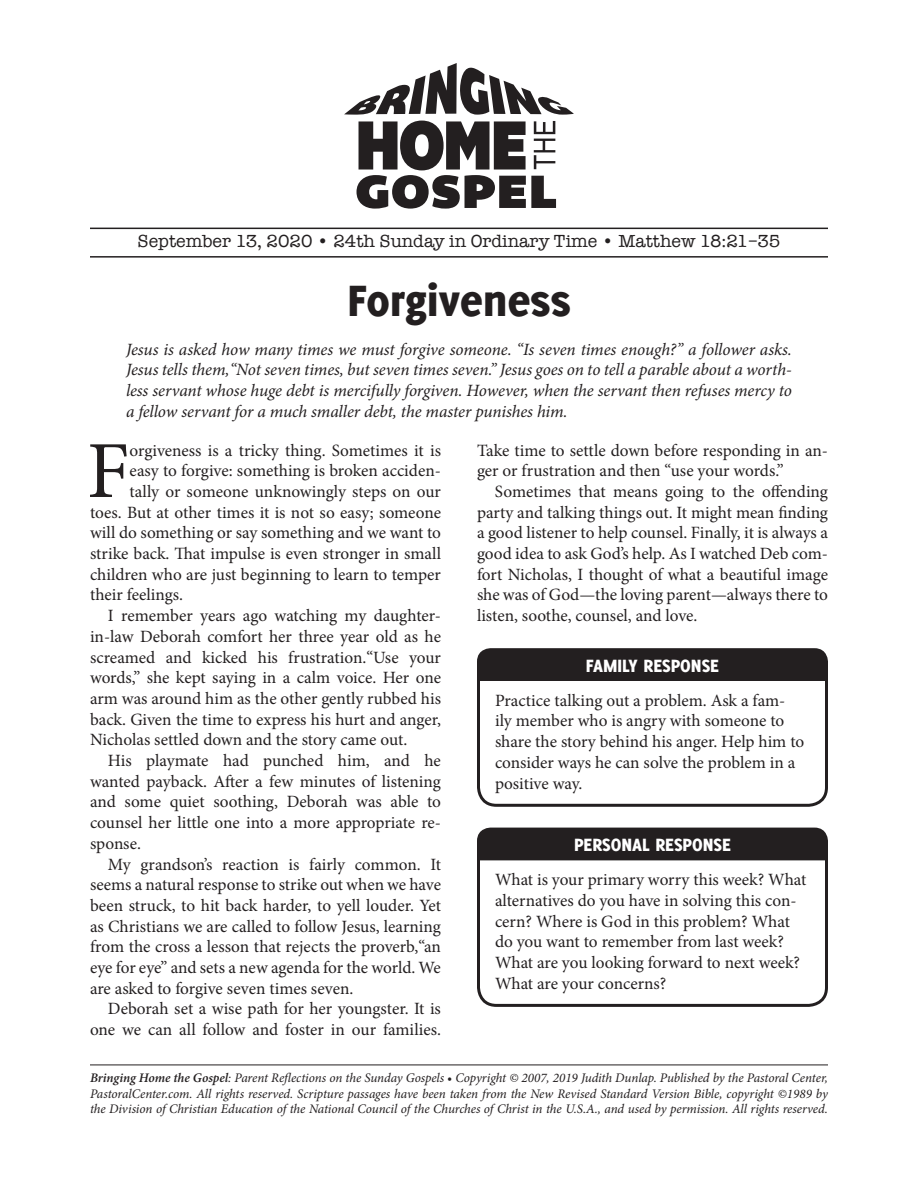
<style>
.page{position:relative;width:918px;height:1188px;background:#fff}
.page>*{position:absolute;margin:0;border:0;box-sizing:border-box;transform-origin:0 0}
.t1{font:81px "Minion Pro";color:#231f20}
.t2{font:800 48px "Delicious";color:#231f20}
.t3{font:800 19.5px "Delicious";color:#fff}
.t4{font:18px "American Typewriter";color:#231f20}
.t5{font:17.25px/20.7px "Minion Pro";letter-spacing:-.005em;color:#231f20}
.t6{font:italic 17.25px/20.7px "Minion Pro";letter-spacing:-.01em;color:#231f20;text-align:justify}
.t7{font:italic 13.2px/15.8px "Minion Pro";letter-spacing:-.005em;color:#231f20;text-align:justify}
.s1{font-weight:600}
</style>
<div class="page">
<hr style="left:90px;top:1065px;width:738px;height:1px;background:#231f20">
<svg style="left:357px;top:121px;width:199px;height:88px"></svg>
<svg style="left:344px;top:63px;width:230px;height:52px"></svg>
<hr style="left:90px;top:228px;width:738px;height:1px;background:#231f20">
<hr style="left:90px;top:256px;width:738px;height:2px;background:#231f20">
<div style="left:477px;top:648px;width:351px;height:27px;background:#231f20"></div>
<svg style="left:477px;top:675px;width:351px;height:132px"></svg>
<div style="left:477px;top:828px;width:351px;height:27px;background:#231f20"></div>
<svg style="left:477px;top:855px;width:351px;height:152px"></svg>
<p class="t4" style="left:138px;top:227px;width:644px">September 13, 2020 • 24th Sunday in Ordinary Time • Matthew 18:21–35</p>
<h2 class="t2" style="left:347px;top:273px;width:225px">Forgiveness</h2>
<p class="t6" style="left:126px;top:339px;width:668px">Jesus is asked how many times we must forgive someone. “Is seven times enough?” a follower asks.<br>Jesus tells them,“Not seven times, but seven times seven.” Jesus goes on to tell a parable about a worth&shy;less servant whose huge debt is mercifully forgiven. However, when the servant then refuses mercy to a fellow servant for a much smaller debt, the master punishes him.</p>
<h1 class="t1" style="left:87px;top:417px;width:44px">F</h1>
<p class="t5" style="left:130px;top:440px;width:313px">orgiveness is a tricky thing. Sometimes it is</p>
<p class="t5" style="left:477px;top:440px;width:353px">Take time to settle down before responding in an&shy;ger or frustration and then “use your words.”</p>
<p class="t5" style="left:477px;top:481px;width:353px;text-align:justify;text-indent:18px">Sometimes that means going to the offending party and talking things out. It might mean finding a good listener to help counsel. Finally, it is always a good idea to ask God’s help. As I watched Deb com&shy;fort Nicholas, I thought of what a beautiful image she was of God—the loving parent—always there to listen, soothe, counsel, and love.</p>
<p class="t3" style="left:586px;top:654px;width:135px">FAMILY RESPONSE</p>
<p class="t5" style="left:495px;top:690px;width:311px">Practice talking out a problem. Ask a fam&shy;ily member who is angry with someone to share the story behind his anger. Help him to consider ways he can solve the problem in a positive way.</p>
<p class="t5" style="left:130px;top:461px;width:313px">easy to forgive: something is broken acciden-</p>
<p class="t5" style="left:130px;top:481px;width:313px">tally or someone unknowingly steps on our</p>
<p class="t5" style="left:90px;top:502px;width:353px">toes. But at other times it is not so easy; someone</p>
<p class="t5" style="left:90px;top:523px;width:353px">will do something or say something and we want to</p>
<p class="t5" style="left:90px;top:543px;width:353px">strike back. That impulse is even stronger in small</p>
<p class="t5" style="left:90px;top:564px;width:352px">children who are just beginning to learn to temper</p>
<p class="t5" style="left:90px;top:585px;width:95px">their feelings.</p>
<p class="t5" style="left:108px;top:605px;width:334px">I remember years ago watching my daughter-</p>
<p class="t5" style="left:90px;top:626px;width:353px">in-law Deborah comfort her three year old as he</p>
<p class="t5" style="left:90px;top:647px;width:353px">screamed and kicked his frustration.“Use your</p>
<p class="t5" style="left:90px;top:668px;width:353px">words,” she kept saying in a calm voice. Her one</p>
<p class="t5" style="left:90px;top:688px;width:352px">arm was around him as the other gently rubbed his</p>
<p class="t5" style="left:90px;top:709px;width:353px">back. Given the time to express his hurt and anger,</p>
<p class="t5" style="left:90px;top:730px;width:319px">Nicholas settled down and the story came out.</p>
<p class="t5" style="left:108px;top:750px;width:334px">His playmate had punched him, and he</p>
<p class="t5" style="left:90px;top:771px;width:352px">wanted payback. After a few minutes of listening</p>
<p class="t5" style="left:90px;top:792px;width:353px">and some quiet soothing, Deborah was able to</p>
<p class="t5" style="left:90px;top:812px;width:353px">counsel her little one into a more appropriate re-</p>
<p class="t5" style="left:90px;top:833px;width:52px">sponse.</p>
<p class="t5" style="left:108px;top:854px;width:334px">My grandson’s reaction is fairly common. It</p>
<p class="t5" style="left:90px;top:875px;width:353px">seems a natural response to strike out when we have</p>
<p class="t5" style="left:90px;top:895px;width:353px">been struck, to hit back harder, to yell louder. Yet</p>
<p class="t5" style="left:90px;top:916px;width:352px">as Christians we are called to follow Jesus, learning</p>
<p class="t5" style="left:90px;top:937px;width:353px">from the cross a lesson that rejects the proverb,“an</p>
<p class="t5" style="left:90px;top:957px;width:352px">eye for eye” and sets a new agenda for the world. We</p>
<p class="t5" style="left:90px;top:978px;width:265px">are asked to forgive seven times seven.</p>
<p class="t5" style="left:108px;top:999px;width:334px">Deborah set a wise path for her youngster. It is</p>
<p class="t5" style="left:90px;top:1019px;width:352px">one we can all follow and foster in our families.</p>
<p class="t3" style="left:574px;top:833px;width:158px">PERSONAL RESPONSE</p>
<p class="t5" style="left:495px;top:869px;width:313px">What is your primary worry this week? What alternatives do you have in solving this con&shy;cern? Where is God in this problem? What do you want to remember from last week?<br>What are you looking forward to next week?<br>What are your concerns?</p>
<p class="t7" style="left:90px;top:1070px;width:740px"><span class="s1">Bringing Home the Gospel</span>: Parent Reflections on the Sunday Gospels • Copyright © 2007, 2019 Judith Dunlap. Published by the Pastoral Center, PastoralCenter.com. All rights reserved. Scripture passages have been taken from the New Revised Standard Version Bible, copyright ©1989 by the Division of Christian Education of the National Council of the Churches of Christ in the U.S.A., and used by permission. All rights reserved.</p>
</div>
